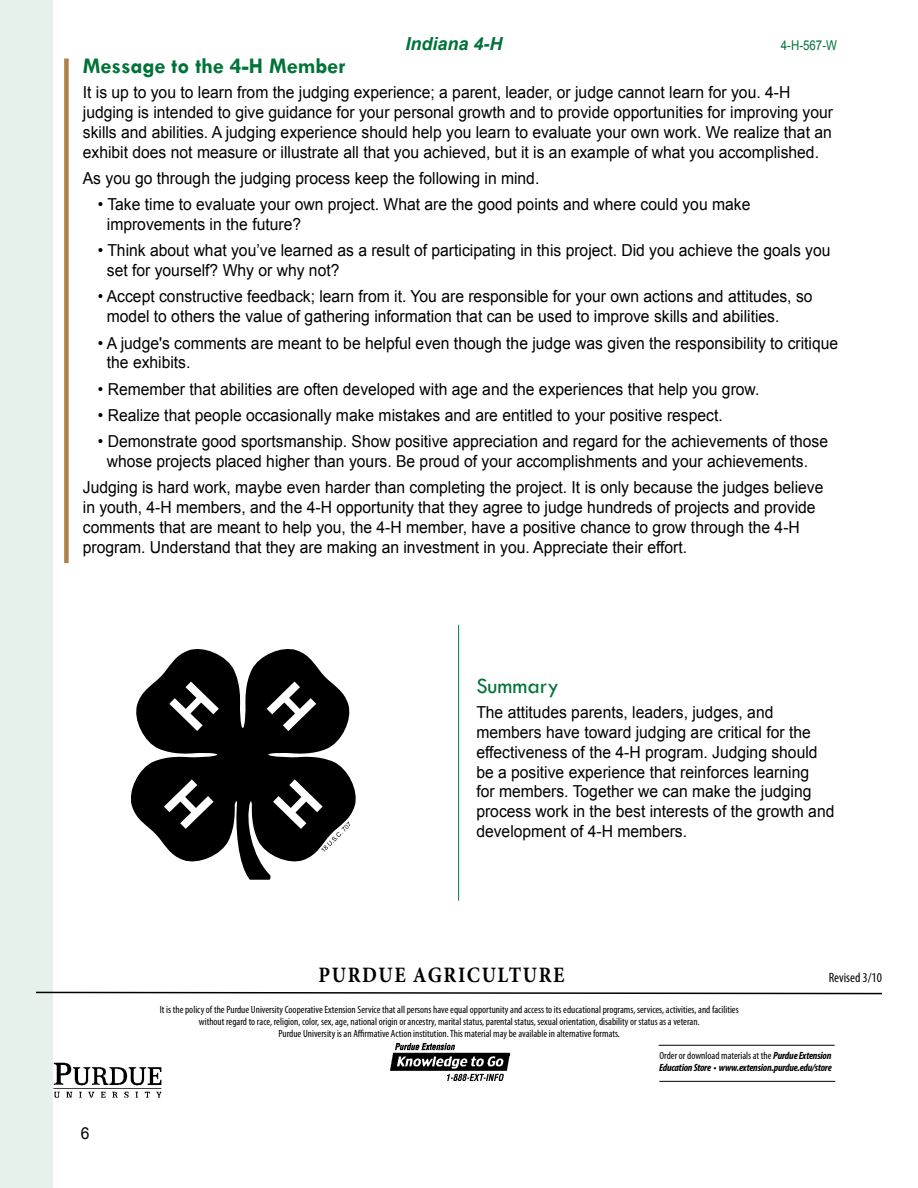
<style>
.page{position:relative;width:918px;height:1188px;background:#fff}
.page>*{position:absolute;margin:0;border:0;box-sizing:border-box;transform-origin:0 0}
.Subhead_2{font:700 22.5px "Tw Cen";color:#007338}
.Subhead_2-2{font:22.5px "Tw Cen";color:#007338}
.t1{font:700 22.05px "Minion Pro";letter-spacing:.08em;color:#000;scale:.89 1}
.t2{font:italic 700 18px "Arial";color:#007338}
.Body_text{font:16.5px/19.8px "Arial";color:#000;scale:.95 1}
.t3{font:condensed 13.5px "Myriad Pro";color:#000}
.t4{font:13.5px "Arial";color:#007338;scale:.85 1}
.t5{font:condensed 10.5px/12px "Myriad Pro";color:#000;text-align:center}
.t6{font:italic 700 condensed 10.5px/12px "Myriad Pro";letter-spacing:-.02em;color:#000}
.s1{font-weight:400;font-style:normal}
</style>
<div class="page">
<img style="left:52px;top:1060px;width:110px;height:40px">
<div style="left:0;top:0;width:52px;height:1188px;background:#e6f1eb"></div>
<div style="left:64px;top:58px;width:5px;height:505px;background:#ad8249"></div>
<hr style="left:458px;top:625px;width:1px;height:276px;background:#007338">
<svg style="left:36px;top:991px;width:846px;height:4px"></svg>
<img style="left:390px;top:1044px;width:119px;height:36px">
<hr style="left:659px;top:1081px;width:176px;height:1px;background:#000">
<hr style="left:659px;top:1045px;width:176px;height:1px;background:#000">
<svg style="left:130px;top:649px;width:226px;height:231px;fill:#000"></svg>
<svg style="left:322px;top:822px;width:28px;height:30px"></svg>
<p class="t2" style="left:405px;top:34px;width:99px">Indiana 4-H</p>
<p class="t4" style="left:781px;top:38px;width:68px">4-H-567-W</p>
<p class="Subhead_2" style="left:83px;top:53px;width:264px">Message to the 4-H Member</p>
<p class="Body_text" style="left:83px;top:83px;width:791px">It is up to you to learn from the judging experience; a parent, leader, or judge cannot learn for you. 4-H judging is intended to give guidance for your personal growth and to provide opportunities for improving your skills and abilities. A judging experience should help you learn to evaluate your own work. We realize that an exhibit does not measure or illustrate all that you achieved, but it is an example of what you accomplished.</p>
<p class="Body_text" style="left:83px;top:168px;width:482px">As you go through the judging process keep the following in mind.</p>
<p class="Body_text" style="left:107px;top:195px;width:679px;text-indent:-9px">• Take time to evaluate your own project. What are the good points and where could you make improvements in the future?</p>
<p class="Body_text" style="left:107px;top:241px;width:763px;text-indent:-9px">• Think about what you’ve learned as a result of participating in this project. Did you achieve the goals you set for yourself? Why or why not?</p>
<p class="Body_text" style="left:107px;top:287px;width:744px;text-indent:-9px">• Accept constructive feedback; learn from it. You are responsible for your own actions and attitudes, so model to others the value of gathering information that can be used to improve skills and abilities.</p>
<p class="Body_text" style="left:107px;top:333px;width:771px;text-indent:-9px">• A judge's comments are meant to be helpful even though the judge was given the responsibility to critique the exhibits.</p>
<p class="Body_text" style="left:98px;top:379px;width:698px">• Remember that abilities are often developed with age and the experiences that help you grow.</p>
<p class="Body_text" style="left:98px;top:405px;width:659px">• Realize that people occasionally make mistakes and are entitled to your positive respect.</p>
<p class="Body_text" style="left:107px;top:431px;width:761px;text-indent:-9px">• Demonstrate good sportsmanship. Show positive appreciation and regard for the achievements of those whose projects placed higher than yours. Be proud of your accomplishments and your achievements.</p>
<p class="Body_text" style="left:83px;top:477px;width:781px">Judging is hard work, maybe even harder than completing the project. It is only because the judges believe in youth, 4-H members, and the 4-H opportunity that they agree to judge hundreds of projects and provide comments that are meant to help you, the 4-H member, have a positive chance to grow through the 4-H program. Understand that they are making an investment in you. Appreciate their effort.</p>
<p class="Subhead_2-2" style="left:476px;top:672px;width:84px">Summary</p>
<p class="Body_text" style="left:476px;top:703px;width:378px">The attitudes parents, leaders, judges, and members have toward judging are critical for the effectiveness of the 4-H program. Judging should be a positive experience that reinforces learning<br>for members. Together we can make the judging process work in the best interests of the growth and development of 4-H members.</p>
<p class="t1" style="left:319px;top:959px;width:278px">PURDUE AGRICULTURE</p>
<p class="t5" style="left:160px;top:1003px;width:581px">It is the policy of the Purdue University Cooperative Extension Service that all persons have equal opportunity and access to its educational programs, services, activities, and facilities without regard to race, religion, color, sex, age, national origin or ancestry, marital status, parental status, sexual orientation, disability or status as a veteran.</p>
<p class="t5" style="left:279px;top:1027px;width:343px">Purdue University is an Affirmative Action institution. This material may be available in alternative formats.</p>
<p class="t3" style="left:829px;top:970px;width:55px">Revised 3/10</p>
<p class="Body_text" style="left:81px;top:1123px;width:11px">6</p>
<p class="t6" style="left:659px;top:1049px;width:174px"><span class="s1">Order or download materials at the</span> Purdue Extension<br>Education Store • www.extension.purdue.edu/store</p>
</div>
